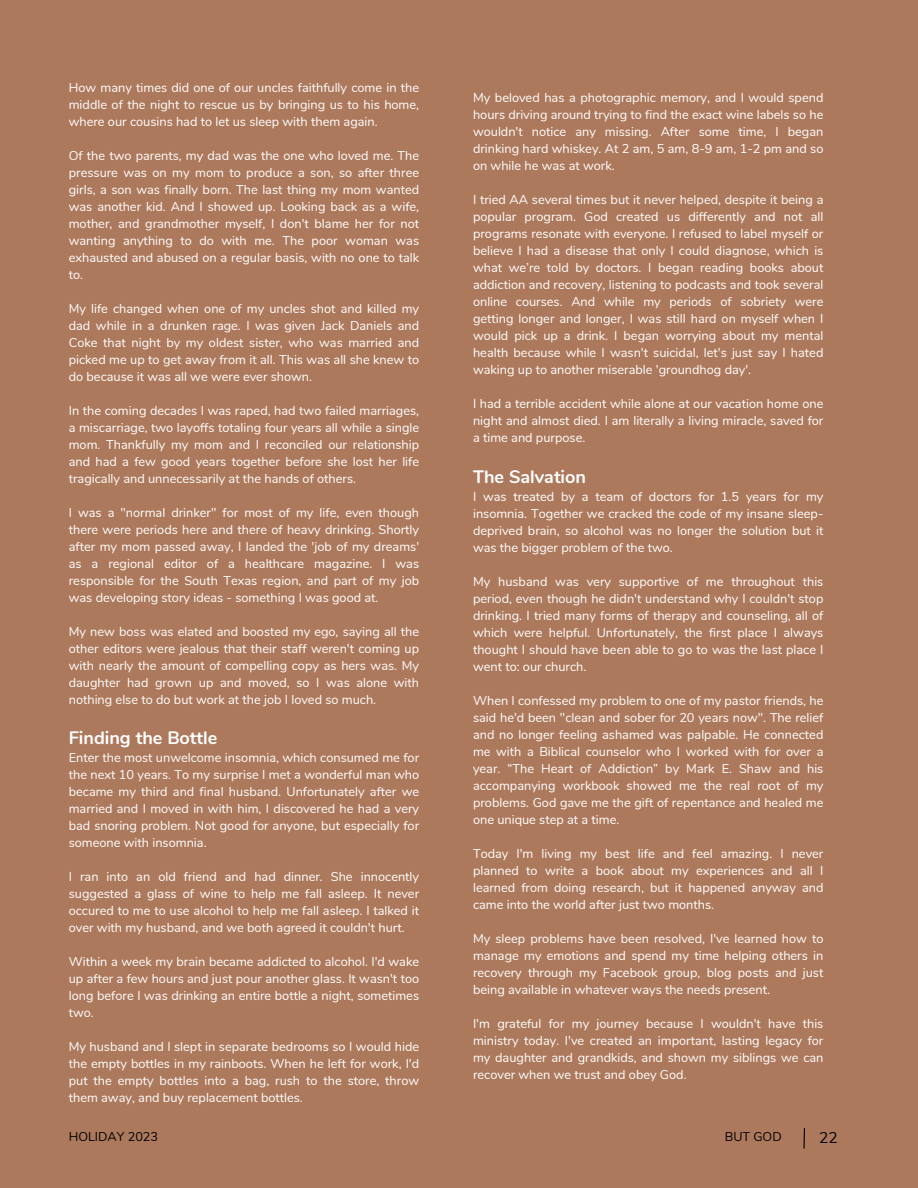
<style>
.page{position:relative;width:918px;height:1188px;background:#ad795d}
.page>*{position:absolute;margin:0;border:0;box-sizing:border-box;transform-origin:0 0}
.t1{font:700 18px "Nunito";color:#fff}
.t2{font:15.45px "Nunito";color:#000}
.t3{font:12.75px/17px "Nunito";color:#fff;text-align:justify}
.t4{font:12.75px "Nunito";color:#000}
</style>
<div class="page">
<hr style="left:803px;top:1128px;width:2px;height:21px;background:#000">
<p class="t3" style="left:69px;top:79px;width:352px">How many times did one of our uncles faithfully come in the middle of the night to rescue us by bringing us to his home, where our cousins had to let us sleep with them again.</p>
<p class="t3" style="left:69px;top:147px;width:352px">Of the two parents, my dad was the one who loved me. The pressure was on my mom to produce a son, so after three girls, a son was finally born. The last thing my mom wanted was another kid. And I showed up. Looking back as a wife, mother, and grandmother myself, I don't blame her for not wanting anything to do with me. The poor woman was exhausted and abused on a regular basis, with no one to talk to.</p>
<p class="t3" style="left:69px;top:300px;width:352px">My life changed when one of my uncles shot and killed my dad while in a drunken rage. I was given Jack Daniels and Coke that night by my oldest sister, who was married and picked me up to get away from it all. This was all she knew to do because it was all we were ever shown.</p>
<p class="t3" style="left:69px;top:402px;width:352px">In the coming decades I was raped, had two failed marriages, a miscarriage, two layoffs totaling four years all while a single mom. Thankfully my mom and I reconciled our relationship and had a few good years together before she lost her life tragically and unnecessarily at the hands of others.</p>
<p class="t3" style="left:69px;top:504px;width:352px">I was a "normal drinker" for most of my life, even though there were periods here and there of heavy drinking. Shortly after my mom passed away, I landed the 'job of my dreams' as a regional editor of a healthcare magazine. I was responsible for the South Texas region, and part of my job was developing story ideas - something I was good at.</p>
<p class="t3" style="left:69px;top:623px;width:352px">My new boss was elated and boosted my ego, saying all the other editors were jealous that their staff weren't coming up with nearly the amount of compelling copy as hers was. My daughter had grown up and moved, so I was alone with nothing else to do but work at the job I loved so much.</p>
<p class="t1" style="left:69px;top:726px;width:150px">Finding the Bottle</p>
<p class="t3" style="left:69px;top:750px;width:352px">Enter the most unwelcome insomnia, which consumed me for the next 10 years. To my surprise I met a wonderful man who became my third and final husband. Unfortunately after we married and I moved in with him, I discovered he had a very bad snoring problem. Not good for anyone, but especially for someone with insomnia.</p>
<p class="t3" style="left:69px;top:869px;width:352px">I ran into an old friend and had dinner. She innocently suggested a glass of wine to help me fall asleep. It never occured to me to use alcohol to help me fall asleep. I talked it over with my husband, and we both agreed it couldn't hurt.</p>
<p class="t3" style="left:69px;top:954px;width:352px">Within a week my brain became addicted to alcohol. I'd wake up after a few hours and just pour another glass. It wasn't too long before I was drinking an entire bottle a night, sometimes two.</p>
<p class="t3" style="left:69px;top:1039px;width:352px">My husband and I slept in separate bedrooms so I would hide the empty bottles in my rainboots. When he left for work, I'd put the empty bottles into a bag, rush to the store, throw them away, and buy replacement bottles.</p>
<p class="t3" style="left:473px;top:90px;width:352px">My beloved has a photographic memory, and I would spend hours driving around trying to find the exact wine labels so he wouldn't notice any missing. After some time, I began drinking hard whiskey. At 2 am, 5 am, 8-9 am, 1-2 pm and so on while he was at work.</p>
<p class="t3" style="left:473px;top:192px;width:352px">I tried AA several times but it never helped, despite it being a popular program. God created us differently and not all programs resonate with everyone. I refused to label myself or believe I had a disease that only I could diagnose, which is what we’re told by doctors. I began reading books about addiction and recovery, listening to podcasts and took several online courses. And while my periods of sobriety were getting longer and longer, I was still hard on myself when I would pick up a drink. I began worrying about my mental health because while I wasn't suicidal, let's just say I hated waking up to another miserable 'groundhog day'.</p>
<p class="t3" style="left:473px;top:396px;width:352px">I had a terrible accident while alone at our vacation home one night and almost died. I am literally a living miracle, saved for a time and purpose.</p>
<p class="t1" style="left:473px;top:464px;width:115px">The Salvation</p>
<p class="t3" style="left:473px;top:488px;width:352px">I was treated by a team of doctors for 1.5 years for my insomnia. Together we cracked the code of my insane sleep&shy;deprived brain, so alcohol was no longer the solution but it was the bigger problem of the two.</p>
<p class="t3" style="left:473px;top:573px;width:352px">My husband was very supportive of me throughout this period, even though he didn't understand why I couldn't stop drinking. I tried many forms of therapy and counseling, all of which were helpful. Unfortunately, the first place I always thought I should have been able to go to was the last place I went to: our church.</p>
<p class="t3" style="left:473px;top:692px;width:352px">When I confessed my problem to one of my pastor friends, he said he'd been "clean and sober for 20 years now". The relief and no longer feeling ashamed was palpable. He connected me with a Biblical counselor who I worked with for over a year. “The Heart of Addiction” by Mark E. Shaw and his accompanying workbook showed me the real root of my problems. God gave me the gift of repentance and healed me one unique step at a time.</p>
<p class="t3" style="left:473px;top:845px;width:352px">Today I'm living my best life and feel amazing. I never planned to write a book about my experiences and all I learned from doing research, but it happened anyway and came into the world after just two months.</p>
<p class="t3" style="left:473px;top:930px;width:352px">My sleep problems have been resolved, I've learned how to manage my emotions and spend my time helping others in recovery through my Facebook group, blog posts and just being available in whatever ways the needs present.</p>
<p class="t3" style="left:473px;top:1015px;width:352px">I'm grateful for my journey because I wouldn't have this ministry today. I've created an important, lasting legacy for my daughter and grandkids, and shown my siblings we can recover when we trust and obey God.</p>
<p class="t4" style="left:69px;top:1129px;width:91px">HOLIDAY 2023</p>
<p class="t4" style="left:725px;top:1129px;width:58px">BUT GOD</p>
<p class="t2" style="left:819px;top:1127px;width:20px">22</p>
</div>
